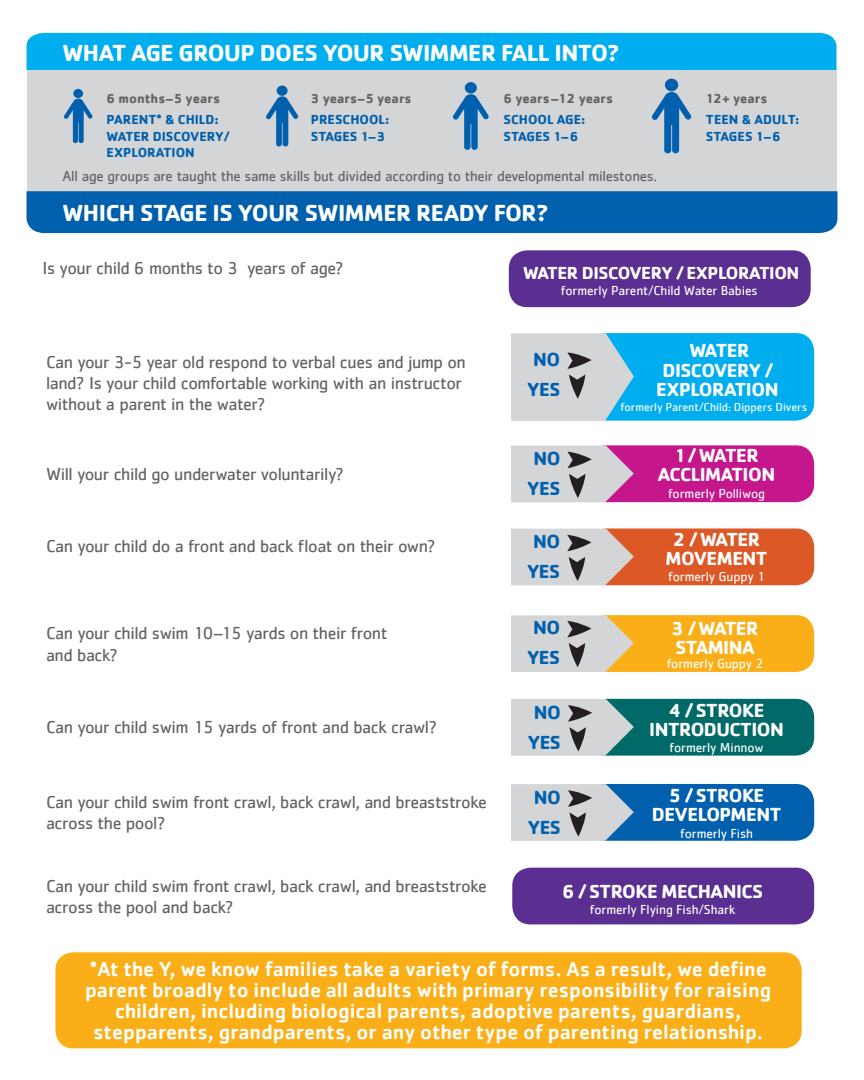
<style>
.page{position:relative;width:864px;height:1080px;background:#fff}
.page>*{position:absolute;margin:0;border:0;box-sizing:border-box;transform-origin:0 0}
.t1{font:700 24px "Cachet";letter-spacing:-.02em;color:#fff}
.t2{font:500 21px/21px "Cachet";color:#fff;text-align:center}
.t3{font:700 19.5px/19.5px "Cachet";letter-spacing:-.025em;color:#fff;text-align:center}
.t4{font:700 19.5px/30px "Cachet";letter-spacing:-.025em;color:#0160ae;text-align:center}
.t5{font:18px/21.6px "Cachet";letter-spacing:-.025em;color:#636366}
.t6{font:700 18px "Cachet";letter-spacing:-.025em;color:#fff}
.t7{font:15px "Cachet";letter-spacing:-.02em;color:#636366}
.t8{font:13.5px "Cachet";letter-spacing:-.01em;color:#fff}
.t9{font:700 13.5px/16.5px "Cachet";color:#0160ae}
.t10{font:700 13.5px "Cachet";color:#636366}
.t11{font:12px "Cachet";letter-spacing:-.005em;color:#fff}
</style>
<div class="page">
<div style="left:27px;top:70px;width:810px;height:143px;background:#d4d5d7"></div>
<div style="left:27px;top:191px;width:810px;height:42px;background:#0160ae"></div>
<div style="left:27px;top:33px;width:810px;height:37px;background:#00aeef"></div>
<div style="left:73px;top:89px;width:10px;height:9px;background:#0160ae;border-radius:50%"></div>
<svg style="left:64px;top:99px;width:29px;height:44px"></svg>
<div style="left:277px;top:85px;width:11px;height:11px;background:#0160ae;border-radius:50%"></div>
<svg style="left:266px;top:96px;width:33px;height:51px"></svg>
<div style="left:465px;top:82px;width:12px;height:12px;background:#0160ae;border-radius:50%"></div>
<svg style="left:453px;top:94px;width:36px;height:56px"></svg>
<div style="left:665px;top:79px;width:13px;height:12px;background:#0160ae;border-radius:50%"></div>
<svg style="left:651px;top:92px;width:41px;height:61px"></svg>
<div style="left:55px;top:952px;width:747px;height:96px;background:#faaf18;border-radius:18px"></div>
<div style="left:588px;top:333px;width:226px;height:88px;background:#00aeef;border-radius:18px"></div>
<svg style="left:511px;top:333px;width:123px;height:88px;background:#b5cad3"></svg>
<div style="left:588px;top:445px;width:226px;height:57px;background:#c5168c;border-radius:18px"></div>
<svg style="left:511px;top:445px;width:123px;height:57px;background:#c8b5c4"></svg>
<div style="left:588px;top:528px;width:226px;height:57px;background:#dd5827;border-radius:18px"></div>
<svg style="left:511px;top:528px;width:123px;height:57px;background:#cbbdb9"></svg>
<div style="left:588px;top:615px;width:226px;height:57px;background:#faaf18;border-radius:18px"></div>
<svg style="left:511px;top:615px;width:123px;height:57px;background:#cec6b6"></svg>
<div style="left:588px;top:699px;width:226px;height:57px;background:#016a69;border-radius:18px"></div>
<svg style="left:511px;top:699px;width:123px;height:57px;background:#b2bec0"></svg>
<div style="left:588px;top:784px;width:226px;height:57px;background:#0160ae;border-radius:18px"></div>
<svg style="left:511px;top:784px;width:123px;height:57px;background:#b1bdc8"></svg>
<div style="left:512px;top:868px;width:302px;height:56px;background:#5b2e91;border-radius:18px"></div>
<div style="left:509px;top:250px;width:302px;height:57px;background:#5b2e91;border-radius:18px"></div>
<h1 class="t1" style="left:63px;top:37px;width:559px">WHAT AGE GROUP DOES YOUR SWIMMER FALL INTO?</h1>
<p class="t10" style="left:107px;top:90px;width:115px">6 months–5 years</p>
<p class="t9" style="left:107px;top:111px;width:123px">PARENT* &amp; CHILD:<br>WATER DISCOVERY/<br>EXPLORATION</p>
<p class="t10" style="left:311px;top:90px;width:102px">3 years–5 years</p>
<p class="t9" style="left:311px;top:111px;width:80px">PRESCHOOL:<br>STAGES 1–3</p>
<p class="t10" style="left:504px;top:90px;width:111px">6 years–12 years</p>
<p class="t9" style="left:504px;top:111px;width:84px">SCHOOL AGE:<br>STAGES 1–6</p>
<p class="t7" style="left:63px;top:168px;width:596px">All age groups are taught the same skills but divided according to their developmental milestones.</p>
<h1 class="t1" style="left:63px;top:197px;width:487px">WHICH STAGE IS YOUR SWIMMER READY FOR?</h1>
<p class="t10" style="left:706px;top:90px;width:63px">12+ years</p>
<p class="t9" style="left:706px;top:111px;width:95px">TEEN &amp; ADULT:<br>STAGES 1–6</p>
<p class="t5" style="left:43px;top:257px;width:303px">Is your child 6 months to 3 years of age?</p>
<p class="t6" style="left:523px;top:261px;width:278px">WATER DISCOVERY / EXPLORATION</p>
<p class="t8" style="left:561px;top:283px;width:198px">formerly Parent/Child Water Babies</p>
<p class="t5" style="left:46px;top:351px;width:421px;line-height:21px">Can your 3-5 year old respond to verbal cues and jump on land? Is your child comfortable working with an instructor without a parent in the water?</p>
<p class="t3" style="left:656px;top:340px;width:124px">WATER<br>DISCOVERY /<br>EXPLORATION</p>
<p class="t4" style="left:527px;top:344px;width:35px">NO<br>YES</p>
<p class="t11" style="left:620px;top:400px;width:188px">formerly Parent/Child: Dippers Divers</p>
<p class="t5" style="left:46px;top:463px;width:300px">Will your child go underwater voluntarily?</p>
<p class="t4" style="left:527px;top:443px;width:35px">NO<br>YES</p>
<p class="t3" style="left:658px;top:445px;width:119px">1 / WATER<br>ACCLIMATION</p>
<p class="t8" style="left:668px;top:485px;width:99px">formerly Polliwog</p>
<p class="t5" style="left:46px;top:535px;width:391px">Can your child do a front and back float on their own?</p>
<p class="t3" style="left:666px;top:528px;width:103px">2 / WATER<br>MOVEMENT</p>
<p class="t8" style="left:668px;top:569px;width:98px">formerly Guppy 1</p>
<p class="t4" style="left:527px;top:526px;width:35px">NO<br>YES</p>
<p class="t5" style="left:46px;top:622px;width:343px">Can your child swim 10–15 yards on their front and back?</p>
<p class="t3" style="left:672px;top:618px;width:89px;text-align:left">3 / WATER<br>STAMINA</p>
<p class="t8" style="left:667px;top:655px;width:98px">formerly Guppy 2</p>
<p class="t4" style="left:527px;top:612px;width:35px">NO<br>YES</p>
<p class="t5" style="left:46px;top:716px;width:393px">Can your child swim 15 yards of front and back crawl?</p>
<p class="t4" style="left:528px;top:696px;width:35px">NO<br>YES</p>
<p class="t3" style="left:649px;top:700px;width:136px">4 / STROKE<br>INTRODUCTION</p>
<p class="t8" style="left:670px;top:740px;width:96px">formerly Minnow</p>
<p class="t5" style="left:46px;top:791px;width:443px">Can your child swim front crawl, back crawl, and breaststroke across the pool?</p>
<p class="t3" style="left:652px;top:785px;width:131px">5 / STROKE<br>DEVELOPMENT</p>
<p class="t4" style="left:528px;top:782px;width:35px">NO<br>YES</p>
<p class="t8" style="left:680px;top:825px;width:74px">formerly Fish</p>
<p class="t5" style="left:46px;top:874px;width:443px">Can your child swim front crawl, back crawl, and breaststroke across the pool and back?</p>
<p class="t3" style="left:562px;top:881px;width:203px">6 / STROKE MECHANICS</p>
<p class="t8" style="left:590px;top:901px;width:147px">formerly Flying Fish/Shark</p>
<p class="t2" style="left:85px;top:958px;width:688px">*At the Y, we know families take a variety of forms. As a result, we define parent broadly to include all adults with primary responsibility for raising children, including biological parents, adoptive parents, guardians, stepparents, grandparents, or any other type of parenting relationship.</p>
</div>
